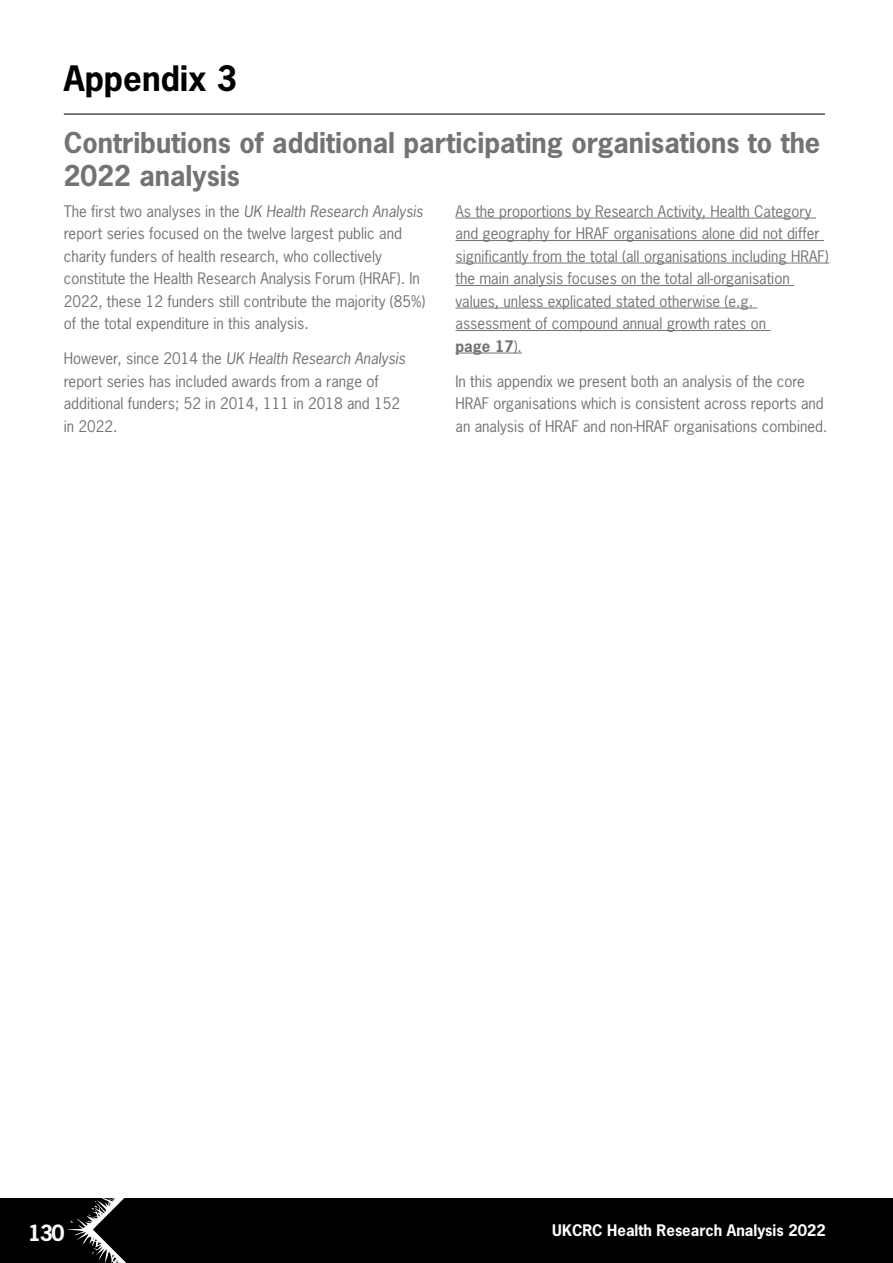
<style>
.page{position:relative;width:893px;height:1263px;background:#fff}
.page>*{position:absolute;margin:0;border:0;box-sizing:border-box;transform-origin:0 0}
.Main_heading_for_contents{font:700 33px "News Gothic Std";color:#000}
.Heading_with_rule_for_contents{font:700 27px/32.4px "News Gothic Std";color:#737373}
.t1{font:700 21px "News Gothic Std";color:#fdfdfd}
.Body{font:15px/22.5px "News Gothic Std";color:#737373}
.t2{font:700 15px "News Gothic Std";color:#fdfdfd}
.s1{font-style:italic}
.s2{font-weight:700}
</style>
<div class="page">
<div style="left:0;top:1198px;width:893px;height:65px;background:#000"></div>
<svg style="left:68px;top:1198px;width:59px;height:65px"></svg>
<hr style="left:64px;top:113px;width:761px;height:2px;background:#515150">
<hr style="left:455px;top:218px;width:361px;height:1px;background:#737373">
<hr style="left:455px;top:240px;width:369px;height:1px;background:#737373">
<hr style="left:455px;top:263px;width:374px;height:1px;background:#737373">
<hr style="left:455px;top:285px;width:339px;height:1px;background:#737373">
<hr style="left:455px;top:308px;width:302px;height:1px;background:#737373">
<hr style="left:455px;top:330px;width:315px;height:1px;background:#737373">
<hr style="left:455px;top:353px;width:67px;height:1px;background:#737373">
<h2 class="Main_heading_for_contents" style="left:64px;top:56px;width:175px">Appendix 3</h2>
<p class="Heading_with_rule_for_contents" style="left:64px;top:126px;width:758px">Contributions of additional participating organisations to the<br>2022 analysis</p>
<p class="Body" style="left:64px;top:199px;width:363px">The first two analyses in the <span class="s1">UK Health Research Analysis </span>report series focused on the twelve largest public and charity funders of health research, who collectively constitute the Health Research Analysis Forum (HRAF). In 2022, these 12 funders still contribute the majority (85%) of the total expenditure in this analysis.</p>
<p class="Body" style="left:64px;top:347px;width:343px">However, since 2014 the <span class="s1">UK Health Research Analysis </span>report series has included awards from a range of additional funders; 52 in 2014, 111 in 2018 and 152 in 2022.</p>
<p class="Body" style="left:455px;top:199px;width:375px">As the proportions by Research Activity, Health Category and geography for HRAF organisations alone did not differ significantly from the total (all organisations including HRAF) the main analysis focuses on the total all-organisation values, unless explicated stated otherwise (e.g. assessment of compound annual growth rates on<br><span class="s2">page 17</span>).</p>
<p class="Body" style="left:455px;top:370px;width:374px">In this appendix we present both an analysis of the core<br>HRAF organisations which is consistent across reports and an analysis of HRAF and non-HRAF organisations combined.</p>
<h3 class="t1" style="left:28px;top:1219px;width:38px">130</h3>
<p class="t2" style="left:552px;top:1220px;width:275px">UKCRC Health Research Analysis 2022</p>
</div>
